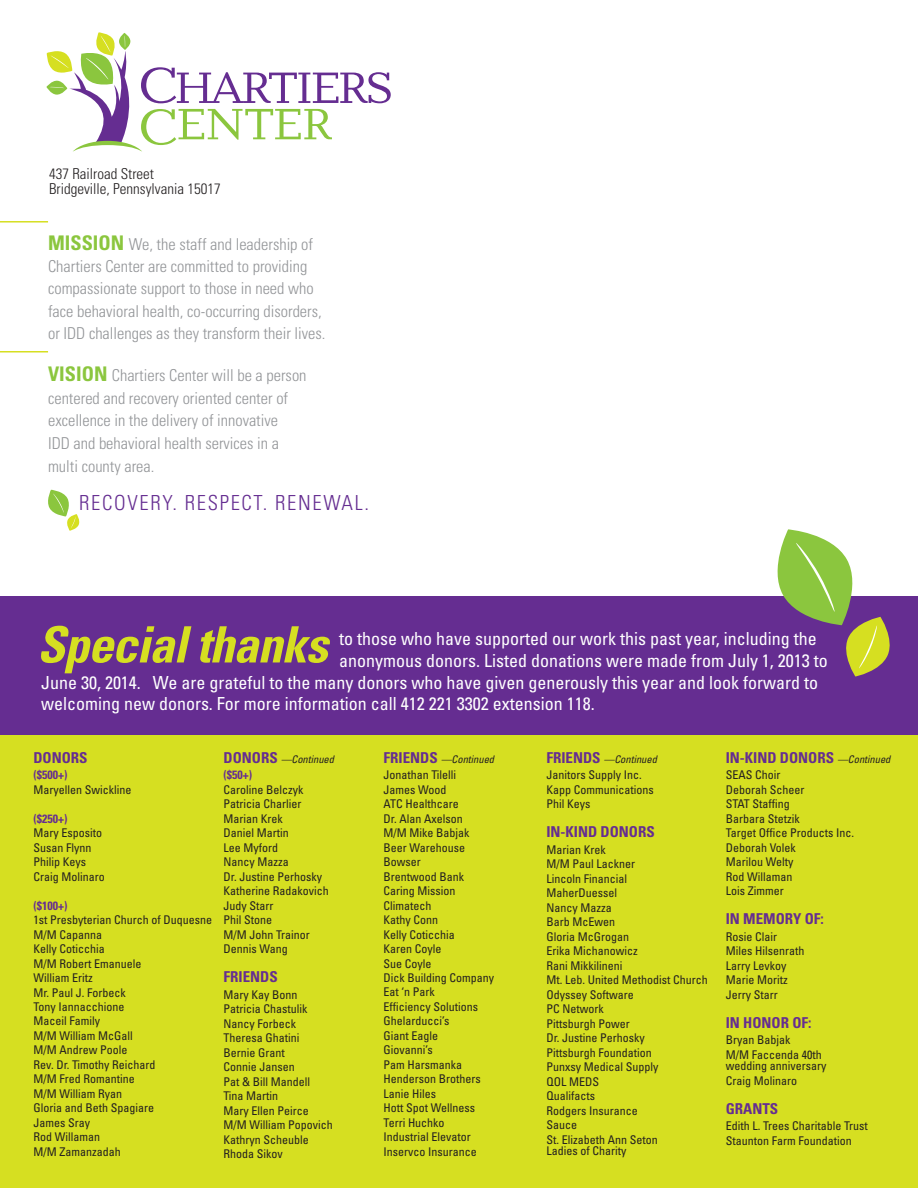
<style>
.page{position:relative;width:918px;height:1188px;background:#fff}
.page>*{position:absolute;margin:0;border:0;box-sizing:border-box;transform-origin:0 0}
.t1{font:italic 700 condensed 50.1px "Univers LT Std";letter-spacing:-.02em;color:#d6df21}
.t2{font:300 condensed 20.7px "Univers LT Std";letter-spacing:.08em;color:#652d91}
.t3{font:condensed 18px "Univers LT Std";color:#fff}
.t4{font:300 condensed 16.35px/22.2px "Univers LT Std";color:#939598}
.t5{font:700 condensed 15px "Univers LT Std";color:#652d91}
.t6{font:300 condensed 15px/15px "Univers LT Std";color:#231f20}
.t7{font:condensed 12px/14.5px "Univers LT Std";color:#231f20}
.t8{font:700 condensed 12px "Univers LT Std";color:#652d91}
.t9{font:italic condensed 10.5px "Univers LT Std";color:#231f20}
.s1{font-weight:700;font-size:20.1px;color:#8bc63e}
.s2{font-weight:700;font-style:normal;font-size:15px;color:#652d91}
.s3{font-weight:400;font-style:italic;font-size:10.5px;color:#231f20}
</style>
<div class="page">
<div style="left:0;top:596px;width:918px;height:592px;background:#652d91"></div>
<svg style="left:48px;top:490px;width:32px;height:41px"></svg>
<svg style="left:777px;top:529px;width:113px;height:148px"></svg>
<hr style="left:0;top:351px;width:48px;height:1px;background:#d6df21">
<hr style="left:0;top:221px;width:48px;height:2px;background:#d6df21">
<svg style="left:47px;top:32px;width:344px;height:120px"></svg>
<div style="left:0;top:736px;width:918px;height:452px;background:#d6df21"></div>
<p class="t6" style="left:49px;top:166px;width:173px">437 Railroad Street<br>Bridgeville, Pennsylvania 15017</p>
<h3 class="t4" style="left:48px;top:233px;width:279px"><span class="s1">MISSION</span> We, the staff and leadership of Chartiers Center are committed to providing compassionate support to those in need who face behavioral health, co-occurring disorders, or IDD challenges as they transform their lives.</h3>
<h3 class="t4" style="left:48px;top:364px;width:260px;line-height:22.6px"><span class="s1">VISION</span> Chartiers Center will be a person centered and recovery oriented center of excellence in the delivery of innovative<br>IDD and behavioral health services in a multi county area.</h3>
<h2 class="t2" style="left:79px;top:490px;width:291px">RECOVERY. RESPECT. RENEWAL.</h2>
<h1 class="t1" style="left:37px;top:614px;width:292px">Special thanks</h1>
<h3 class="t3" style="left:339px;top:628px;width:479px">to those who have supported our work this past year, including the</h3>
<h3 class="t3" style="left:339px;top:649px;width:490px">anonymous donors. Listed donations were made from July 1, 2013 to</h3>
<h3 class="t3" style="left:41px;top:671px;width:779px">June 30, 2014. We are grateful to the many donors who have given generously this year and look forward to</h3>
<h3 class="t3" style="left:41px;top:692px;width:555px">welcoming new donors. For more information call 412 221 3302 extension 118.</h3>
<p class="t5" style="left:33px;top:748px;width:56px">DONORS</p>
<p class="t8" style="left:33px;top:768px;width:35px">($500+)</p>
<p class="t7" style="left:33px;top:782px;width:99px">Maryellen Swickline</p>
<p class="t8" style="left:33px;top:811px;width:35px">($250+)</p>
<p class="t7" style="left:33px;top:825px;width:73px">Mary Esposito<br>Susan Flynn<br>Philip Keys<br>Craig Molinaro</p>
<p class="t8" style="left:33px;top:898px;width:35px">($100+)</p>
<p class="t7" style="left:33px;top:912px;width:180px">1st Presbyterian Church of Duquesne<br>M/M Capanna<br>Kelly Coticchia<br>M/M Robert Emanuele<br>William Eritz<br>Mr. Paul J. Forbeck<br>Tony Iannacchione<br>Maceil Family<br>M/M William McGall<br>M/M Andrew Poole<br>Rev. Dr. Timothy Reichard<br>M/M Fred Romantine<br>M/M William Ryan<br>Gloria and Beth Spagiare<br>James Sray<br>Rod Willaman<br>M/M Zamanzadah</p>
<p class="t9" style="left:224px;top:752px;width:112px"><span class="s2">DONORS</span> —Continued</p>
<p class="t8" style="left:224px;top:768px;width:30px">($50+)</p>
<p class="t7" style="left:224px;top:782px;width:107px">Caroline Belczyk<br>Patricia Charlier<br>Marian Krek<br>Daniel Martin<br>Lee Myford<br>Nancy Mazza<br>Dr. Justine Perhosky<br>Katherine Radakovich<br>Judy Starr<br>Phil Stone<br>M/M John Trainor<br>Dennis Wang</p>
<p class="t5" style="left:224px;top:968px;width:56px">FRIENDS</p>
<p class="t7" style="left:224px;top:987px;width:111px">Mary Kay Bonn<br>Patricia Chastulik<br>Nancy Forbeck<br>Theresa Ghatini<br>Bernie Grant<br>Connie Jansen<br>Pat &amp; Bill Mandell<br>Tina Martin<br>Mary Ellen Peirce<br>M/M William Popovich<br>Kathryn Scheuble<br>Rhoda Sikov</p>
<p class="t9" style="left:384px;top:752px;width:112px"><span class="s2">FRIENDS</span> —Continued</p>
<p class="t7" style="left:384px;top:768px;width:112px">Jonathan Tilelli<br>James Wood<br>ATC Healthcare<br>Dr. Alan Axelson<br>M/M Mike Babjak<br>Beer Warehouse<br>Bowser<br>Brentwood Bank<br>Caring Mission<br>Climatech<br>Kathy Conn<br>Kelly Coticchia<br>Karen Coyle<br>Sue Coyle<br>Dick Building Company<br>Eat ‘n Park<br>Efficiency Solutions<br>Ghelarducci’s<br>Giant Eagle<br>Giovanni’s<br>Pam Harsmanka<br>Henderson Brothers<br>Lanie Hiles<br>Hott Spot Wellness<br>Terri Huchko<br>Industrial Elevator<br>Inservco Insurance</p>
<p class="t9" style="left:546px;top:752px;width:112px"><span class="s2">FRIENDS</span> —Continued</p>
<p class="t7" style="left:546px;top:768px;width:109px">Janitors Supply Inc.<br>Kapp Communications<br>Phil Keys</p>
<p class="t5" style="left:546px;top:823px;width:110px">IN-KIND DONORS</p>
<p class="t7" style="left:546px;top:842px;width:163px">Marian Krek<br>M/M Paul Lackner<br>Lincoln Financial<br>MaherDuessel<br>Nancy Mazza<br>Barb McEwen<br>Gloria McGrogan<br>Erika Michanowicz<br>Rani Mikkilineni<br>Mt. Leb. United Methodist Church<br>Odyssey Software<br>PC Network<br>Pittsburgh Power<br>Dr. Justine Perhosky<br>Pittsburgh Foundation<br>Punxsy Medical Supply<br>QOL MEDS<br>Qualifacts<br>Rodgers Insurance<br>Sauce<br>St. Elizabeth Ann Seton</p>
<p class="t7" style="left:546px;top:1143px;width:81px">Ladies of Charity</p>
<p class="t5" style="left:726px;top:748px;width:166px">IN-KIND DONORS <span class="s3">—Continued</span></p>
<p class="t7" style="left:726px;top:768px;width:130px">SEAS Choir<br>Deborah Scheer<br>STAT Staffing<br>Barbara Stetzik<br>Target Office Products Inc.<br>Deborah Volek<br>Marilou Welty<br>Rod Willaman<br>Lois Zimmer</p>
<p class="t5" style="left:726px;top:910px;width:100px">IN MEMORY OF:</p>
<p class="t7" style="left:726px;top:929px;width:80px">Rosie Clair<br>Miles Hilsenrath<br>Larry Levkoy<br>Marie Moritz<br>Jerry Starr</p>
<p class="t5" style="left:726px;top:1013px;width:87px">IN HONOR OF:</p>
<p class="t7" style="left:726px;top:1033px;width:97px">Bryan Babjak<br>M/M Faccenda 40th</p>
<p class="t7" style="left:726px;top:1058px;width:102px">wedding anniversary<br>Craig Molinaro</p>
<p class="t5" style="left:726px;top:1099px;width:54px">GRANTS</p>
<p class="t7" style="left:726px;top:1119px;width:144px">Edith L. Trees Charitable Trust<br>Staunton Farm Foundation</p>
</div>
